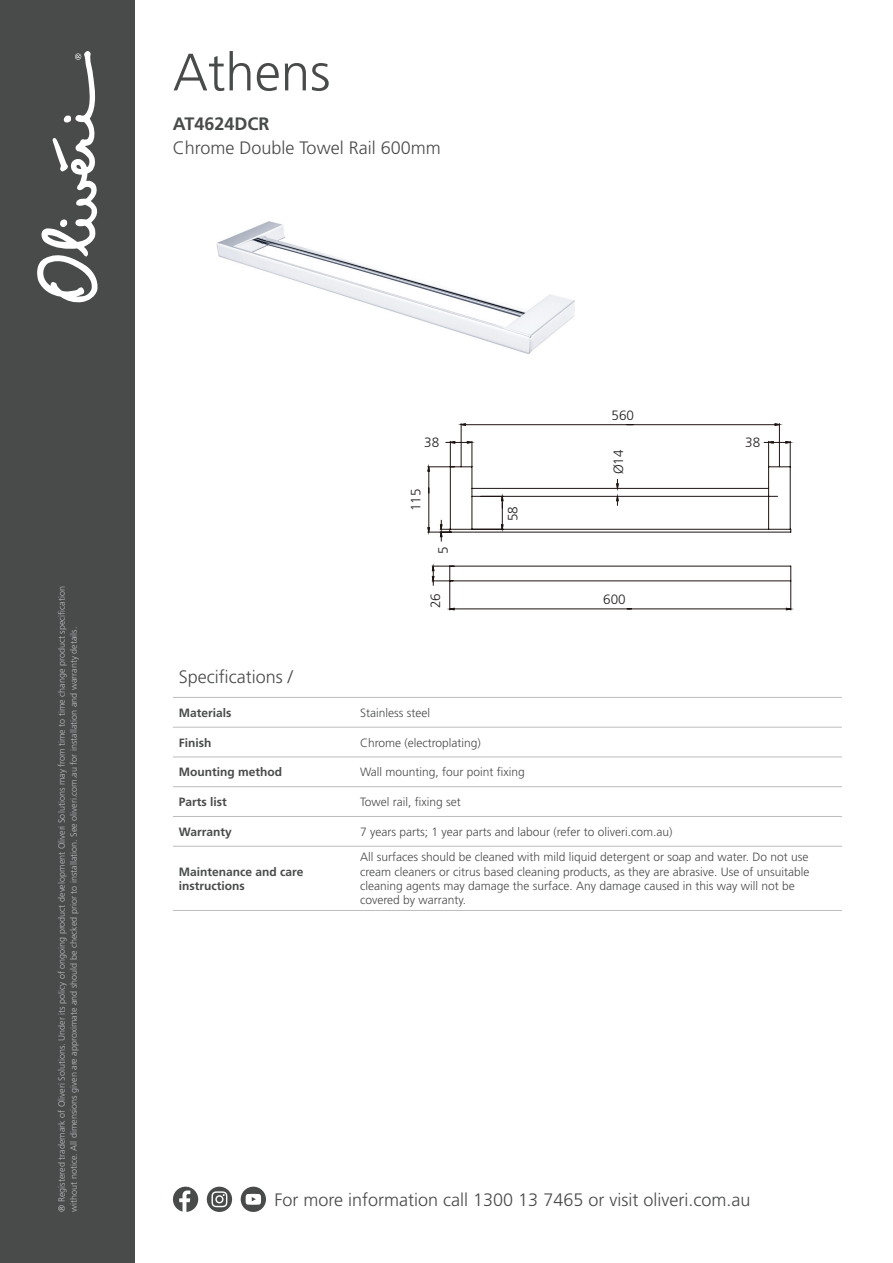
<style>
.page{position:relative;width:893px;height:1263px;background:#fff}
.page>*{position:absolute;margin:0;border:0;box-sizing:border-box;transform-origin:0 0}
.t1{font:300 52.5px "Frutiger LT Std";color:#494a4a}
.t2{font:300 18px "Frutiger LT Std";color:#494a4a}
.t3{font:700 18px "Frutiger LT Std";color:#494a4a}
.t4{font:300 13.5px "Frutiger LT Std";color:#231f20}
.t5{font:300 12px/14.4px "Frutiger LT Std";color:#494a4a}
.t6{font:700 12px/14.4px "Frutiger LT Std";color:#494a4a}
.t7{font:300 9px/12px "Frutiger LT Std";color:#bcbdc0}
</style>
<div class="page">
<div style="left:0;top:0;width:135px;height:1263px;background:#494a4a"></div>
<svg style="left:37px;top:51px;width:61px;height:252px"></svg>
<div style="left:207px;top:1187px;width:25px;height:25px;background:#494a4a;border-radius:50%"></div>
<svg style="left:211px;top:1191px;width:16px;height:16px"></svg>
<div style="left:173px;top:1187px;width:25px;height:25px;background:#494a4a;border-radius:50%"></div>
<svg style="left:179px;top:1190px;width:11px;height:22px"></svg>
<div style="left:241px;top:1187px;width:25px;height:25px;background:#494a4a;border-radius:50%"></div>
<svg style="left:246px;top:1194px;width:15px;height:11px"></svg>
<img style="left:216px;top:221px;width:359px;height:133px">
<hr style="left:173px;top:697px;width:181px;height:1px;background:#bcbdc0">
<hr style="left:354px;top:697px;width:488px;height:1px;background:#bcbdc0">
<hr style="left:173px;top:727px;width:181px;height:1px;background:#bcbdc0">
<hr style="left:354px;top:727px;width:488px;height:1px;background:#bcbdc0">
<hr style="left:173px;top:757px;width:181px;height:1px;background:#bcbdc0">
<hr style="left:354px;top:757px;width:488px;height:1px;background:#bcbdc0">
<hr style="left:173px;top:786px;width:181px;height:1px;background:#bcbdc0">
<hr style="left:354px;top:786px;width:488px;height:1px;background:#bcbdc0">
<hr style="left:173px;top:816px;width:181px;height:1px;background:#bcbdc0">
<hr style="left:354px;top:816px;width:488px;height:1px;background:#bcbdc0">
<hr style="left:173px;top:846px;width:181px;height:1px;background:#bcbdc0">
<hr style="left:354px;top:846px;width:488px;height:1px;background:#bcbdc0">
<hr style="left:173px;top:910px;width:181px;height:1px;background:#bcbdc0">
<hr style="left:354px;top:910px;width:488px;height:1px;background:#bcbdc0">
<hr style="left:450px;top:566px;width:341px;height:1px;background:#1f1412">
<hr style="left:450px;top:581px;width:341px;height:1px;background:#1f1412">
<hr style="left:454px;top:609px;width:177px;height:1px;background:#1f1412">
<hr style="left:627px;top:609px;width:159px;height:1px;background:#1f1412">
<hr style="left:481px;top:496px;width:297px;height:1px;background:#1f1412">
<hr style="left:472px;top:488px;width:297px;height:1px;background:#1f1412">
<hr style="left:450px;top:529px;width:341px;height:1px;background:#1f1412">
<hr style="left:450px;top:532px;width:341px;height:1px;background:#1f1412">
<hr style="left:768px;top:467px;width:1px;height:62px;background:#1f1412">
<hr style="left:790px;top:467px;width:1px;height:62px;background:#1f1412">
<hr style="left:450px;top:467px;width:1px;height:62px;background:#1f1412">
<hr style="left:472px;top:467px;width:1px;height:62px;background:#1f1412">
<hr style="left:472px;top:496px;width:31px;height:1px;background:#1f1412">
<hr style="left:429px;top:488px;width:1px;height:40px;background:#1f1412">
<hr style="left:461px;top:424px;width:1px;height:43px;background:#1f1412">
<hr style="left:779px;top:424px;width:1px;height:43px;background:#1f1412">
<hr style="left:466px;top:424px;width:167px;height:1px;background:#1f1412">
<hr style="left:627px;top:424px;width:148px;height:1px;background:#1f1412">
<svg style="left:432px;top:564px;width:23px;height:46px"></svg>
<svg style="left:786px;top:566px;width:7px;height:44px"></svg>
<svg style="left:501px;top:494px;width:2px;height:38px"></svg>
<svg style="left:459px;top:423px;width:7px;height:3px"></svg>
<svg style="left:427px;top:441px;width:47px;height:52px"></svg>
<svg style="left:616px;top:479px;width:3px;height:26px"></svg>
<svg style="left:427px;top:520px;width:25px;height:21px"></svg>
<svg style="left:774px;top:423px;width:8px;height:3px"></svg>
<svg style="left:764px;top:441px;width:29px;height:27px"></svg>
<h1 class="t1" style="left:173px;top:43px;width:159px">Athens</h1>
<h2 class="t3" style="left:173px;top:113px;width:98px">AT4624DCR</h2>
<h2 class="t2" style="left:173px;top:137px;width:269px">Chrome Double Towel Rail 600mm</h2>
<p class="t7" style="left:56px;top:1212px;width:627px;rotate:-90deg">® Registered trademark of Oliveri Solutions. Under its policy of ongoing product development Oliveri Solutions may from time to time change product specification without notice. All dimensions given are approximate and should be checked prior to installation. See oliveri.com.au for installation and warranty details.</p>
<p class="t4" style="left:612px;top:407px;width:24px">560</p>
<p class="t4" style="left:424px;top:434px;width:17px">38</p>
<p class="t4" style="left:745px;top:434px;width:17px">38</p>
<p class="t4" style="left:611px;top:474px;width:26px;rotate:-90deg">Ø14</p>
<p class="t4" style="left:505px;top:521px;width:17px;rotate:-90deg">58</p>
<p class="t4" style="left:408px;top:511px;width:24px;rotate:-90deg">115</p>
<p class="t4" style="left:435px;top:554px;width:9px;rotate:-90deg">5</p>
<p class="t4" style="left:428px;top:608px;width:17px;rotate:-90deg">26</p>
<p class="t4" style="left:603px;top:591px;width:24px">600</p>
<h2 class="t2" style="left:179px;top:666px;width:116px">Specifications /</h2>
<p class="t6" style="left:179px;top:705px;width:54px">Materials</p>
<p class="t5" style="left:360px;top:706px;width:71px">Stainless steel</p>
<p class="t6" style="left:179px;top:735px;width:34px">Finish</p>
<p class="t5" style="left:360px;top:735px;width:122px">Chrome (electroplating)</p>
<p class="t6" style="left:179px;top:765px;width:105px">Mounting method</p>
<p class="t5" style="left:360px;top:765px;width:166px">Wall mounting, four point fixing</p>
<p class="t6" style="left:179px;top:795px;width:50px">Parts list</p>
<p class="t5" style="left:360px;top:795px;width:102px">Towel rail, fixing set</p>
<p class="t6" style="left:179px;top:824px;width:54px">Warranty</p>
<p class="t5" style="left:360px;top:825px;width:314px">7 years parts; 1 year parts and labour (refer to oliveri.com.au)</p>
<p class="t6" style="left:179px;top:864px;width:126px">Maintenance and care instructions</p>
<p class="t5" style="left:360px;top:850px;width:451px">All surfaces should be cleaned with mild liquid detergent or soap and water. Do not use cream cleaners or citrus based cleaning products, as they are abrasive. Use of unsuitable cleaning agents may damage the surface. Any damage caused in this way will not be covered by warranty.</p>
<h2 class="t2" style="left:275px;top:1190px;width:477px">For more information call 1300 13 7465 or visit oliveri.com.au</h2>
</div>
